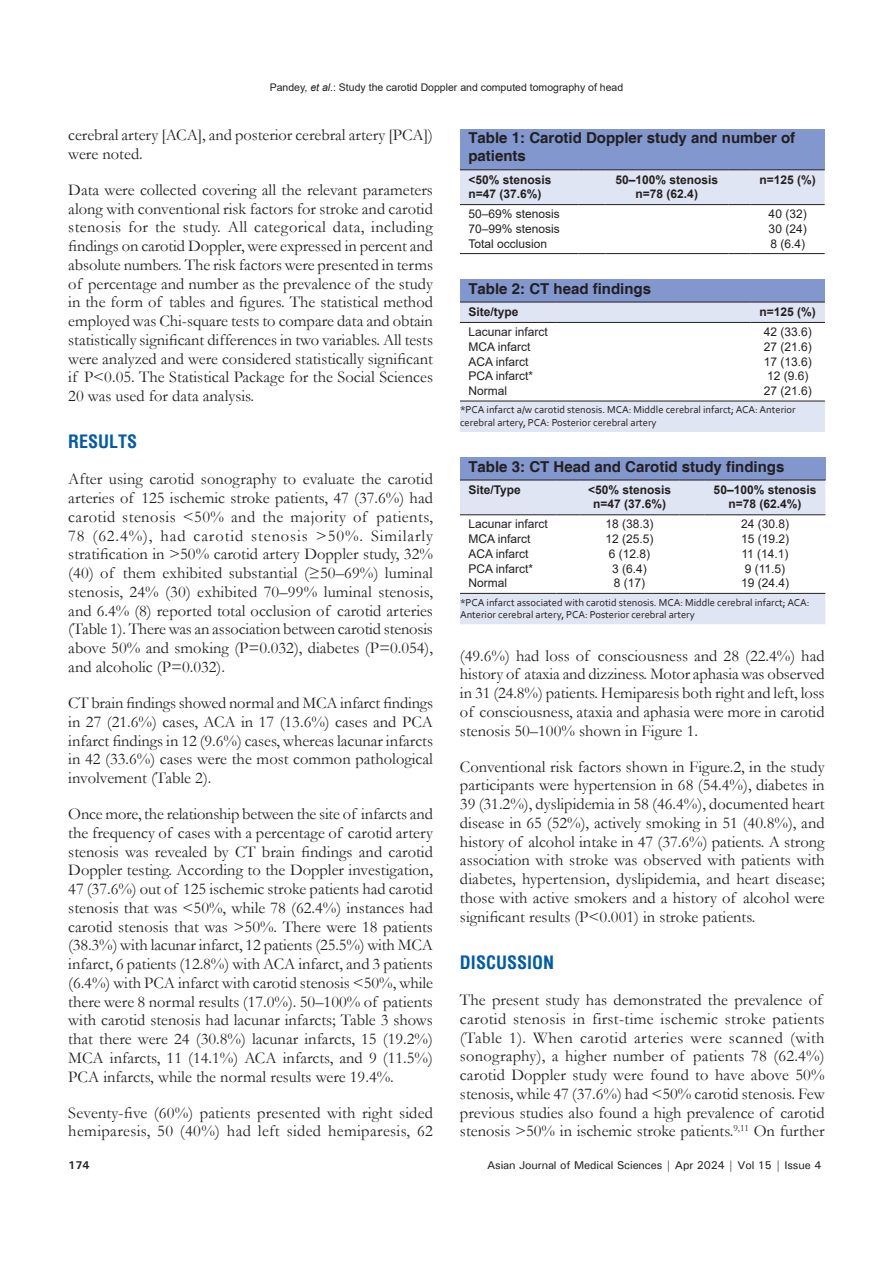
<style>
.page{position:relative;width:893px;height:1263px;background:#fff}
.page>*{position:absolute;margin:0;border:0;box-sizing:border-box;transform-origin:0 0}
.t1{font:700 condensed 18px "Helvetica";color:#015aaa}
.TX{font:16.5px/18.8px "Garamond";color:#231f20;text-align:justify}
.TT{font:700 15px/18px "Helvetica";color:#231f20}
.TB{font:12px "Arial";color:#231f20}
.TCH{font:700 12px/14.4px "Arial";color:#231f20;text-align:center}
.TBL{font:12px "Arial";color:#231f20}
.t2{font:500 11.25px "Univers";letter-spacing:-.01em;color:#231f20}
.t3{font:700 11.25px "Univers";color:#231f20}
.TFN{font:10.5px/12.6px "Corbel";color:#231f20}
.t4{font:10.5px "Arial";color:#231f20}
.s1{font-style:italic}
</style>
<div class="page">
<div style="left:460px;top:279px;width:365px;height:23px;background:#8197cd"></div>
<svg style="left:460px;top:303px;width:365px;height:129px"></svg>
<hr style="left:460px;top:401px;width:97px;height:1px;background:#231f20">
<hr style="left:557px;top:401px;width:194px;height:1px;background:#231f20">
<hr style="left:751px;top:401px;width:74px;height:1px;background:#231f20">
<hr style="left:460px;top:322px;width:97px;height:1px;background:#231f20">
<hr style="left:557px;top:322px;width:194px;height:1px;background:#231f20">
<hr style="left:751px;top:322px;width:74px;height:1px;background:#231f20">
<hr style="left:460px;top:302px;width:97px;height:1px;background:#231f20">
<hr style="left:557px;top:302px;width:194px;height:1px;background:#231f20">
<hr style="left:751px;top:302px;width:74px;height:1px;background:#231f20">
<div style="left:460px;top:457px;width:365px;height:23px;background:#8197cd"></div>
<svg style="left:460px;top:481px;width:365px;height:143px"></svg>
<hr style="left:460px;top:593px;width:96px;height:1px;background:#231f20">
<svg style="left:556px;top:593px;width:24px;height:1px"></svg>
<hr style="left:580px;top:593px;width:100px;height:1px;background:#231f20">
<svg style="left:680px;top:593px;width:25px;height:1px"></svg>
<hr style="left:705px;top:593px;width:120px;height:1px;background:#231f20">
<hr style="left:460px;top:514px;width:96px;height:1px;background:#231f20">
<svg style="left:556px;top:514px;width:24px;height:1px"></svg>
<hr style="left:580px;top:514px;width:100px;height:1px;background:#231f20">
<svg style="left:680px;top:514px;width:25px;height:1px"></svg>
<hr style="left:705px;top:514px;width:120px;height:1px;background:#231f20">
<hr style="left:460px;top:480px;width:96px;height:1px;background:#231f20">
<svg style="left:556px;top:480px;width:24px;height:1px"></svg>
<hr style="left:580px;top:480px;width:100px;height:1px;background:#231f20">
<svg style="left:680px;top:480px;width:25px;height:1px"></svg>
<hr style="left:705px;top:480px;width:120px;height:1px;background:#231f20">
<div style="left:460px;top:129px;width:365px;height:41px;background:#8197cd"></div>
<hr style="left:460px;top:253px;width:118px;height:1px;background:#231f20">
<svg style="left:578px;top:253px;width:27px;height:1px"></svg>
<hr style="left:605px;top:253px;width:123px;height:1px;background:#231f20">
<svg style="left:728px;top:253px;width:23px;height:1px"></svg>
<hr style="left:751px;top:253px;width:74px;height:1px;background:#231f20">
<svg style="left:460px;top:169px;width:365px;height:36px;background:#d6dae8"></svg>
<hr style="left:751px;top:169px;width:74px;height:1px;background:#231f20">
<p class="t4" style="left:270px;top:80px;width:355px">Pandey, <span class="s1">et al</span>.: Study the carotid Doppler and computed tomography of head</p>
<p class="TX" style="left:68px;top:125px;width:366px">cerebral artery [ACA], and posterior cerebral artery [PCA]) were noted.</p>
<p class="TX" style="left:68px;top:180px;width:366px">Data were collected covering all the relevant parameters along with conventional risk factors for stroke and carotid stenosis for the study. All categorical data, including findings on carotid Doppler, were expressed in percent and absolute numbers. The risk factors were presented in terms of percentage and number as the prevalence of the study in the form of tables and figures. The statistical method employed was Chi-square tests to compare data and obtain statistically significant differences in two variables. All tests were analyzed and were considered statistically significant if P&lt;0.05. The Statistical Package for the Social Sciences 20 was used for data analysis.</p>
<h1 class="t1" style="left:68px;top:430px;width:71px">RESULTS</h1>
<p class="TX" style="left:68px;top:469px;width:366px">After using carotid sonography to evaluate the carotid arteries of 125 ischemic stroke patients, 47 (37.6%) had carotid stenosis &lt;50% and the majority of patients, 78 (62.4%), had carotid stenosis &gt;50%. Similarly stratification in &gt;50% carotid artery Doppler study, 32% (40) of them exhibited substantial (≥50–69%) luminal stenosis, 24% (30) exhibited 70–99% luminal stenosis, and 6.4% (8) reported total occlusion of carotid arteries (Table 1). There was an association between carotid stenosis above 50% and smoking (P=0.032), diabetes (P=0.054), and alcoholic (P=0.032).</p>
<p class="TX" style="left:68px;top:693px;width:366px">CT brain findings showed normal and MCA infarct findings in 27 (21.6%) cases, ACA in 17 (13.6%) cases and PCA infarct findings in 12 (9.6%) cases, whereas lacunar infarcts in 42 (33.6%) cases were the most common pathological involvement (Table 2).</p>
<p class="TX" style="left:68px;top:804px;width:366px">Once more, the relationship between the site of infarcts and the frequency of cases with a percentage of carotid artery stenosis was revealed by CT brain findings and carotid Doppler testing. According to the Doppler investigation, 47 (37.6%) out of 125 ischemic stroke patients had carotid stenosis that was &lt;50%, while 78 (62.4%) instances had carotid stenosis that was &gt;50%. There were 18 patients (38.3%) with lacunar infarct, 12 patients (25.5%) with MCA infarct, 6 patients (12.8%) with ACA infarct, and 3 patients (6.4%) with PCA infarct with carotid stenosis &lt;50%, while there were 8 normal results (17.0%). 50–100% of patients with carotid stenosis had lacunar infarcts; Table 3 shows that there were 24 (30.8%) lacunar infarcts, 15 (19.2%)<br>MCA infarcts, 11 (14.1%) ACA infarcts, and 9 (11.5%)<br>PCA infarcts, while the normal results were 19.4%.</p>
<p class="TX" style="left:68px;top:1102px;width:366px">Seventy-five (60%) patients presented with right sided hemiparesis, 50 (40%) had left sided hemiparesis, 62</p>
<p class="TT" style="left:468px;top:130px;width:328px">Table 1: Carotid Doppler study and number of patients</p>
<p class="TCH" style="left:468px;top:172px;width:85px;text-align:left">&lt;50% stenosis n=47 (37.6%)</p>
<p class="TCH" style="left:615px;top:172px;width:104px">50–100% stenosis n=78 (62.4)</p>
<p class="TCH" style="left:759px;top:172px;width:58px">n=125 (%)</p>
<p class="TB" style="left:468px;top:206px;width:93px">50–69% stenosis</p>
<p class="TB" style="left:769px;top:206px;width:40px">40 (32)</p>
<p class="TB" style="left:468px;top:220px;width:93px">70–99% stenosis</p>
<p class="TB" style="left:769px;top:220px;width:40px">30 (24)</p>
<p class="TBL" style="left:468px;top:235px;width:80px">Total occlusion</p>
<p class="TBL" style="left:770px;top:235px;width:36px">8 (6.4)</p>
<p class="TT" style="left:468px;top:280px;width:184px">Table 2: CT head findings</p>
<p class="TCH" style="left:468px;top:305px;width:52px">Site/type</p>
<p class="TCH" style="left:760px;top:305px;width:58px">n=125 (%)</p>
<p class="TB" style="left:468px;top:323px;width:81px">Lacunar infarct</p>
<p class="TB" style="left:764px;top:323px;width:50px">42 (33.6)</p>
<p class="TB" style="left:468px;top:338px;width:64px">MCA infarct</p>
<p class="TB" style="left:764px;top:338px;width:50px">27 (21.6)</p>
<p class="TB" style="left:468px;top:353px;width:62px">ACA infarct</p>
<p class="TB" style="left:764px;top:353px;width:50px">17 (13.6)</p>
<p class="TB" style="left:468px;top:368px;width:66px">PCA infarct*</p>
<p class="TB" style="left:767px;top:368px;width:43px">12 (9.6)</p>
<p class="TBL" style="left:468px;top:382px;width:40px">Normal</p>
<p class="TBL" style="left:764px;top:382px;width:50px">27 (21.6)</p>
<p class="TFN" style="left:460px;top:403px;width:337px">*PCA infarct a/w carotid stenosis. MCA: Middle cerebral infarct; ACA: Anterior cerebral artery, PCA: Posterior cerebral artery</p>
<p class="TT" style="left:468px;top:458px;width:317px">Table 3: CT Head and Carotid study findings</p>
<p class="TCH" style="left:468px;top:483px;width:54px">Site/Type</p>
<p class="TCH" style="left:588px;top:483px;width:84px">&lt;50% stenosis n=47 (37.6%)</p>
<p class="TCH" style="left:714px;top:483px;width:104px">50–100% stenosis n=78 (62.4%)</p>
<p class="TB" style="left:468px;top:516px;width:81px">Lacunar infarct</p>
<p class="TB" style="left:606px;top:516px;width:50px">18 (38.3)</p>
<p class="TB" style="left:741px;top:516px;width:50px">24 (30.8)</p>
<p class="TB" style="left:468px;top:531px;width:64px">MCA infarct</p>
<p class="TB" style="left:606px;top:531px;width:50px">12 (25.5)</p>
<p class="TB" style="left:741px;top:531px;width:50px">15 (19.2)</p>
<p class="TB" style="left:468px;top:545px;width:62px">ACA infarct</p>
<p class="TB" style="left:609px;top:545px;width:43px">6 (12.8)</p>
<p class="TB" style="left:741px;top:545px;width:49px">11 (14.1)</p>
<p class="TB" style="left:468px;top:560px;width:66px">PCA infarct*</p>
<p class="TB" style="left:612px;top:560px;width:36px">3 (6.4)</p>
<p class="TB" style="left:745px;top:560px;width:42px">9 (11.5)</p>
<p class="TBL" style="left:468px;top:575px;width:40px">Normal</p>
<p class="TBL" style="left:614px;top:575px;width:33px">8 (17)</p>
<p class="TBL" style="left:741px;top:575px;width:50px">19 (24.4)</p>
<p class="TFN" style="left:460px;top:596px;width:351px">*PCA infarct associated with carotid stenosis. MCA: Middle cerebral infarct; ACA:<br>Anterior cerebral artery, PCA: Posterior cerebral artery</p>
<p class="TX" style="left:460px;top:646px;width:366px">(49.6%) had loss of consciousness and 28 (22.4%) had history of ataxia and dizziness. Motor aphasia was observed in 31 (24.8%) patients. Hemiparesis both right and left, loss of consciousness, ataxia and aphasia were more in carotid stenosis 50–100% shown in Figure 1.</p>
<p class="TX" style="left:460px;top:757px;width:366px">Conventional risk factors shown in Figure.2, in the study participants were hypertension in 68 (54.4%), diabetes in 39 (31.2%), dyslipidemia in 58 (46.4%), documented heart disease in 65 (52%), actively smoking in 51 (40.8%), and history of alcohol intake in 47 (37.6%) patients. A strong association with stroke was observed with patients with diabetes, hypertension, dyslipidemia, and heart disease; those with active smokers and a history of alcohol were significant results (P&lt;0.001) in stroke patients.</p>
<h1 class="t1" style="left:460px;top:950px;width:96px">DISCUSSION</h1>
<p class="TX" style="left:460px;top:990px;width:366px;text-align:left">The present study has demonstrated the prevalence of carotid stenosis in first-time ischemic stroke patients (Table 1). When carotid arteries were scanned (with sonography), a higher number of patients 78 (62.4%) carotid Doppler study were found to have above 50% stenosis, while 47 (37.6%) had &lt;50% carotid stenosis. Few previous studies also found a high prevalence of carotid stenosis &gt;50% in ischemic stroke patients.<sup>9,11</sup> On further</p>
<p class="t3" style="left:68px;top:1157px;width:23px">174</p>
<p class="t2" style="left:487px;top:1157px;width:336px">Asian Journal of Medical Sciences | Apr 2024 | Vol 15 | Issue 4</p>
</div>
